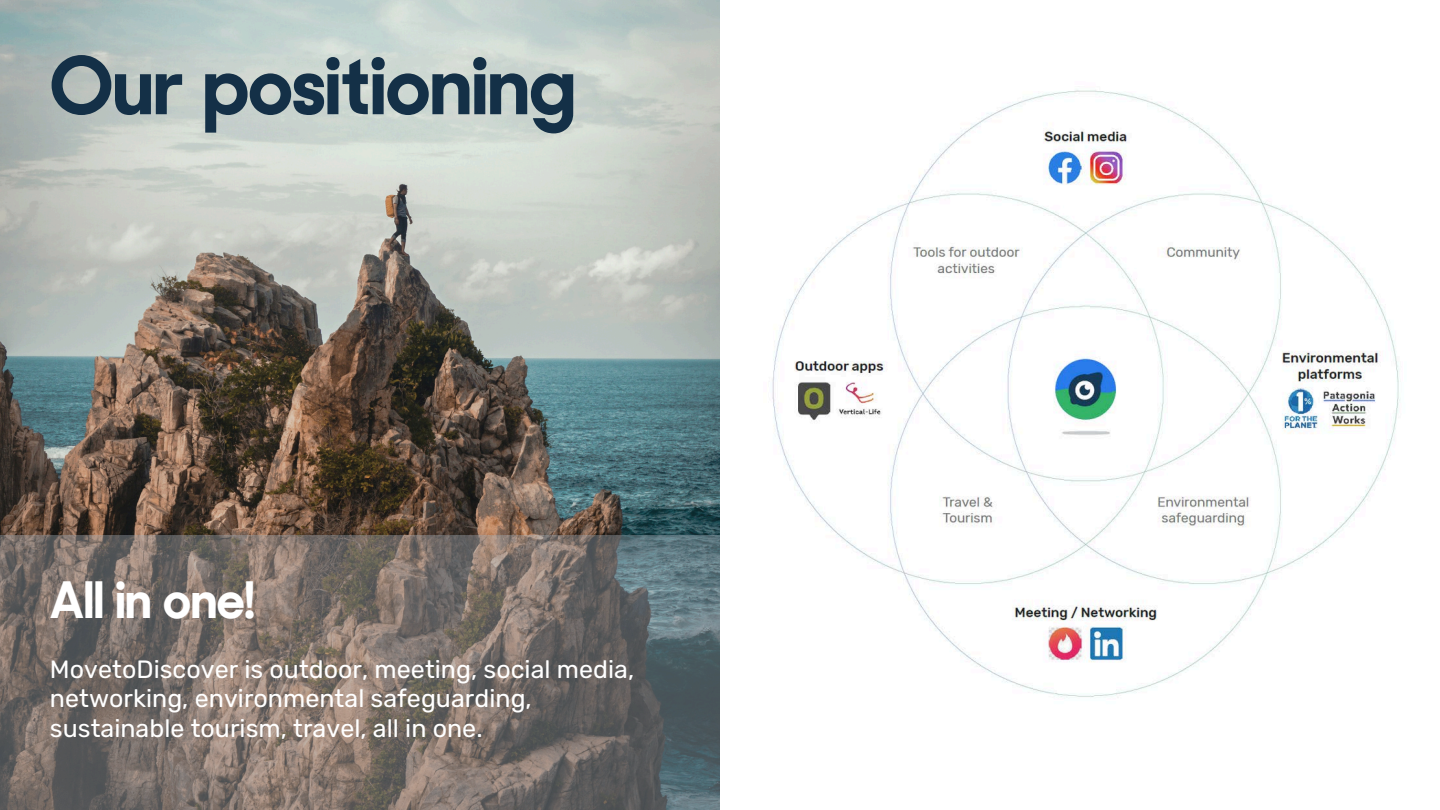
<style>
.page{position:relative;width:1440px;height:810px;background:#fff}
.page>*{position:absolute;margin:0;border:0;box-sizing:border-box;transform-origin:0 0}
.t1{font:700 80px "Sharp Sans No 2";letter-spacing:-.01em;color:#143047}
.t2{font:700 50px "Sharp Sans No 2";letter-spacing:-.01em;color:#fff}
.t3{font:25px/29.2px "Rubik";color:#fff}
</style>
<div class="page">
<img style="left:772px;top:90px;width:628px;height:607px">
<img style="left:0;top:0;width:720px;height:536px">
<svg style="left:0;top:536px;width:720px;height:274px;background:#746e69"></svg>
<p class="t1" style="left:50px;top:54px;width:528px">Our positioning</p>
<h2 class="t2" style="left:50px;top:580px;width:206px">All in one!</h2>
<p class="t3" style="left:50px;top:655px;width:586px">MovetoDiscover is outdoor, meeting, social media, networking, environmental safeguarding, sustainable tourism, travel, all in one.</p>
</div>
